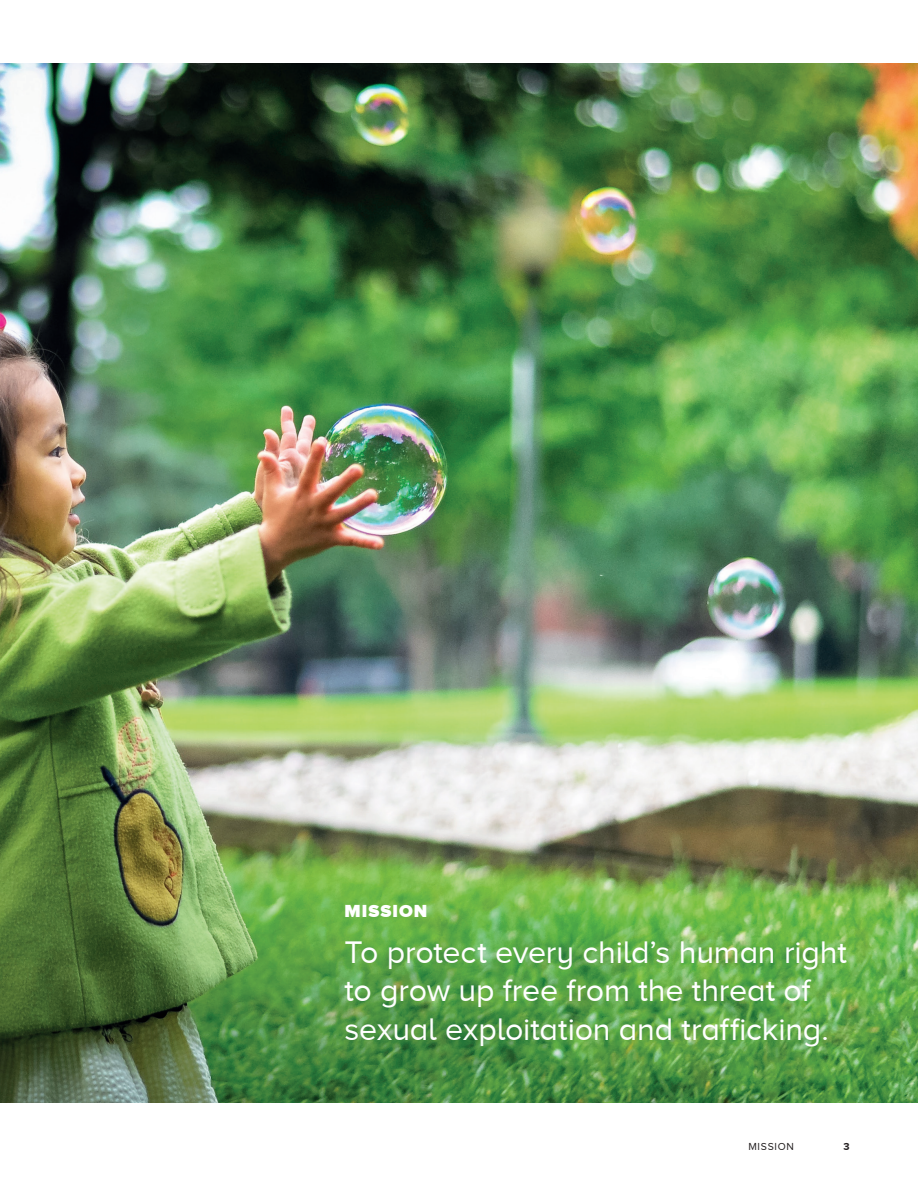
<style>
.page{position:relative;width:918px;height:1188px;background:#fff}
.page>*{position:absolute;margin:0;border:0;box-sizing:border-box;transform-origin:0 0}
.t1{font:32.1px/38.5px "Proxima Nova A";letter-spacing:-.005em;color:#fff}
.t2{font:900 18px "Proxima Nova A";letter-spacing:.055em;color:#fff}
.t3{font:10.5px "Proxima Nova A";letter-spacing:.065em;color:#231f20}
.t4{font:700 10.5px "Proxima Nova A";color:#231f20}
</style>
<div class="page">
<img style="left:0;top:64px;width:918px;height:1039px">
<p class="t2" style="left:345px;top:900px;width:84px">MISSION</p>
<p class="t1" style="left:345px;top:932px;width:504px">To protect every child’s human right to grow up free from the threat of sexual exploitation and trafficking.</p>
<p class="t3" style="left:748px;top:1140px;width:47px">MISSION</p>
<p class="t4" style="left:844px;top:1140px;width:8px">3</p>
</div>
